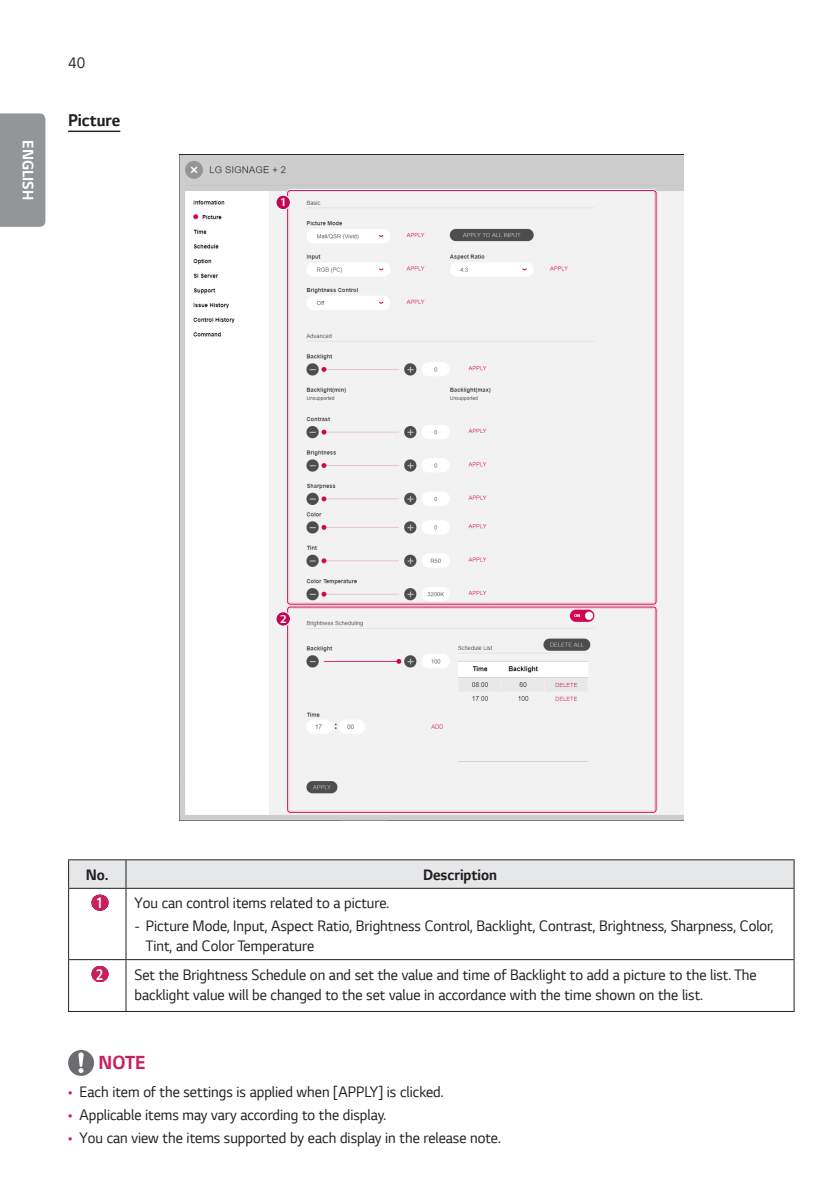
<style>
.page{position:relative;width:840px;height:1191px;background:#fff}
.page>*{position:absolute;margin:0;border:0;box-sizing:border-box;transform-origin:0 0}
.Warning{font:700 20px "LG Smart";color:#c8205d;scale:.95 1}
.Title4{font:700 18px "LG Smart";color:#231f20;scale:.95 1}
.Body{font:16px/20px "LG Smart";color:#231f20;scale:.95 1}
.Body_Bold_Center{font:700 16px "LG Smart";color:#231f20;scale:.95 1}
.Number_Circle_1-9{font:700 16px "LG Smart";color:#fff;scale:.95 1}
.Number_Circle_1-9-2{font:700 16px "LG Smart";color:#fff;scale:.77 1}
.t1{font:700 12px "LG Smart";color:#fff;scale:.95 1}
.s1{color:#c8205d}
</style>
<div class="page">
<div style="left:0;top:113px;width:45px;height:114px;background:#939598"></div>
<hr style="left:68px;top:131px;width:52px;height:1px;background:#231f20">
<img style="left:179px;top:154px;width:504px;height:666px">
<div style="left:286px;top:189px;width:371px;height:416px;border:1px solid #fff;border-radius:4px"></div>
<div style="left:288px;top:191px;width:367px;height:412px;border:1px solid #fff;border-radius:2px"></div>
<div style="left:286px;top:605px;width:371px;height:208px;border:1px solid #fff;border-radius:4px"></div>
<div style="left:288px;top:608px;width:367px;height:203px;border:1px solid #fff;border-radius:2px"></div>
<svg style="left:275px;top:195px;width:16px;height:15px"></svg>
<div style="left:276px;top:196px;width:14px;height:13px;background:#c30552;border-radius:50%"></div>
<svg style="left:275px;top:611px;width:16px;height:15px"></svg>
<div style="left:276px;top:612px;width:14px;height:13px;background:#c30552;border-radius:50%"></div>
<hr style="left:68px;top:888px;width:1px;height:71px;background:#231f20">
<hr style="left:125px;top:888px;width:1px;height:71px;background:#231f20">
<hr style="left:793px;top:888px;width:1px;height:71px;background:#231f20">
<hr style="left:68px;top:959px;width:58px;height:1px;background:#231f20">
<hr style="left:68px;top:960px;width:1px;height:51px;background:#231f20">
<hr style="left:126px;top:959px;width:668px;height:1px;background:#231f20">
<hr style="left:125px;top:960px;width:1px;height:51px;background:#231f20">
<hr style="left:793px;top:960px;width:1px;height:51px;background:#231f20">
<hr style="left:68px;top:1011px;width:58px;height:1px;background:#231f20">
<hr style="left:126px;top:1011px;width:668px;height:1px;background:#231f20">
<hr style="left:68px;top:859px;width:58px;height:1px;background:#231f20">
<hr style="left:126px;top:859px;width:668px;height:1px;background:#231f20">
<div style="left:68px;top:860px;width:726px;height:28px;background:#e6e7e9"></div>
<hr style="left:126px;top:887px;width:668px;height:1px;background:#231f20">
<svg style="left:99px;top:894px;width:2px;height:16px"></svg>
<svg style="left:99px;top:966px;width:2px;height:16px"></svg>
<svg style="left:68px;top:1050px;width:26px;height:26px"></svg>
<p class="Number_Circle_1-9" style="left:39px;top:140px;width:65px;rotate:90deg">ENGLISH</p>
<p class="Body" style="left:68px;top:52px;width:20px">40</p>
<p class="Title4" style="left:68px;top:108px;width:56px">Picture</p>
<p class="t1" style="left:280px;top:194px;width:8px">1</p>
<p class="t1" style="left:280px;top:611px;width:8px">2</p>
<p class="Body_Bold_Center" style="left:86px;top:863px;width:26px">No.</p>
<p class="Body_Bold_Center" style="left:423px;top:863px;width:79px">Description</p>
<p class="Number_Circle_1-9-2" style="left:96px;top:892px;width:11px">1</p>
<p class="Body" style="left:134px;top:892px;width:269px">You can control items related to a picture.</p>
<p class="Body" style="left:146px;top:915px;width:661px;text-indent:-11px">- Picture Mode, Input, Aspect Ratio, Brightness Control, Backlight, Contrast, Brightness, Sharpness, Color,<br>Tint, and Color Temperature</p>
<p class="Number_Circle_1-9-2" style="left:96px;top:963px;width:11px">2</p>
<p class="Body" style="left:134px;top:964px;width:656px">Set the Brightness Schedule on and set the value and time of Backlight to add a picture to the list. The backlight value will be changed to the set value in accordance with the time shown on the list.</p>
<p class="Warning" style="left:98px;top:1048px;width:51px">NOTE</p>
<p class="Body" style="left:68px;top:1081px;width:396px"><span class="s1">•</span> Each item of the settings is applied when [APPLY] is clicked.</p>
<p class="Body" style="left:68px;top:1104px;width:336px"><span class="s1">•</span> Applicable items may vary according to the display.</p>
<p class="Body" style="left:68px;top:1127px;width:456px"><span class="s1">•</span> You can view the items supported by each display in the release note.</p>
</div>
